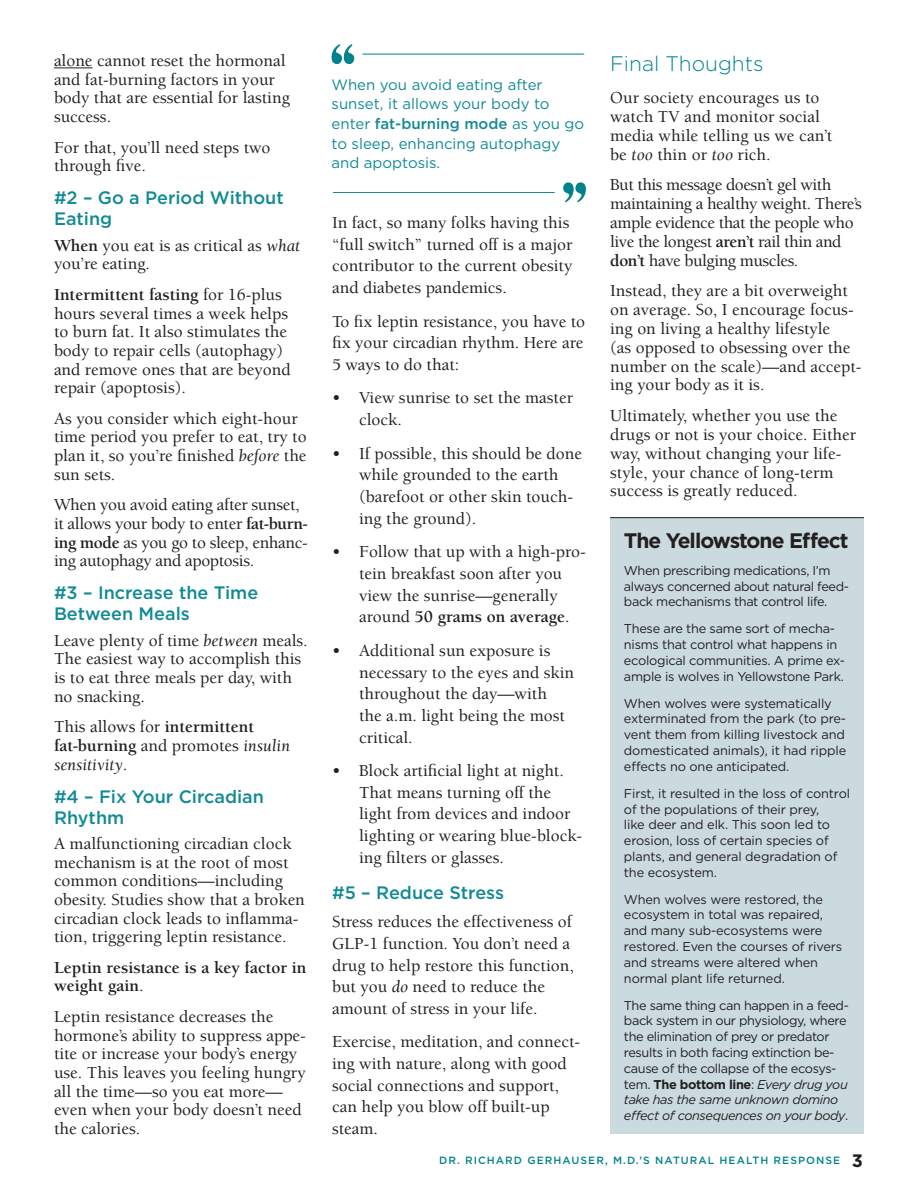
<style>
.page{position:relative;width:918px;height:1188px;background:#fff}
.page>*{position:absolute;margin:0;border:0;box-sizing:border-box;transform-origin:0 0}
.t1{font:700 21px "Gotham";letter-spacing:-.045em;color:#231f20}
.t2{font:300 21px "Gotham";color:#00828c}
.t3{font:500 18px/21px "Gotham";color:#118a96}
.t4{font:500 17.25px/18.6px "Berkeley Std";color:#231f20}
.t5{font:500 17.25px/18.8px "Berkeley Std";letter-spacing:-.025em;color:#231f20}
.t6{font:500 17.25px/18.6px "Berkeley Std";letter-spacing:-.02em;color:#231f20}
.t7{font:700 17.25px/18.6px "Berkeley Std";color:#231f20}
.t8{font:15px/19.6px "Gotham";color:#118a96}
.t9{font:12.75px/15.8px "Gotham";letter-spacing:-.02em;color:#231f20}
.t10{font:500 10.5px "Gotham";letter-spacing:.1em;color:#00828c}
.s1{font-weight:700}
.s2{font-weight:400;font-style:italic}
.s3{font-weight:500}
.s4{font-style:italic}
.s5{font-weight:700;font-size:18px;color:#231f20}
</style>
<div class="page">
<hr style="left:54px;top:67px;width:39px;height:1px;background:#231f20">
<svg style="left:332px;top:44px;width:22px;height:20px"></svg>
<hr style="left:362px;top:54px;width:222px;height:1px;background:#00828c">
<svg style="left:563px;top:182px;width:23px;height:20px"></svg>
<hr style="left:333px;top:192px;width:222px;height:1px;background:#00828c">
<div style="left:610px;top:517px;width:254px;height:617px;background:#cadadf"></div>
<hr style="left:610px;top:517px;width:254px;height:1px;background:#231f20">
<p class="t4" style="left:54px;top:52px;width:238px">alone cannot reset the hormonal and fat-burning factors in your body that are essential for lasting success.</p>
<p class="t4" style="left:54px;top:138px;width:218px">For that, you’ll need steps two through five.</p>
<p class="t3" style="left:54px;top:187px;width:231px">#2 – Go a Period Without<br>Eating</p>
<p class="t4" style="left:54px;top:236px;width:248px"><span class="s1">When</span> you eat is as critical as <span class="s2">what </span>you’re eating.</p>
<p class="t4" style="left:54px;top:286px;width:238px"><span class="s1">Intermittent fasting</span> for 16-plus hours several times a week helps to burn fat. It also stimulates the body to repair cells (autophagy) and remove ones that are beyond repair (apoptosis).</p>
<p class="t4" style="left:54px;top:409px;width:254px">As you consider which eight-hour time period you prefer to eat, try to plan it, so you’re finished <span class="s2">before</span> the sun sets.</p>
<p class="t6" style="left:54px;top:496px;width:255px">When you avoid eating after sunset, it allows your body to enter <span class="s1">fat-burn&shy;ing mode</span> as you go to sleep, enhanc&shy;ing autophagy and apoptosis.</p>
<p class="t3" style="left:54px;top:582px;width:206px">#3 – Increase the Time<br>Between Meals</p>
<p class="t4" style="left:54px;top:631px;width:255px">Leave plenty of time <span class="s2">between</span> meals.<br>The easiest way to accomplish this is to eat three meals per day, with no snacking.</p>
<p class="t4" style="left:54px;top:718px;width:238px">This allows for <span class="s1">intermittent fat-burning</span> and promotes <span class="s2">insulin sensitivity</span>.</p>
<p class="t3" style="left:54px;top:786px;width:212px">#4 – Fix Your Circadian<br>Rhythm</p>
<p class="t4" style="left:54px;top:835px;width:252px">A malfunctioning circadian clock mechanism is at the root of most common conditions—including obesity. Studies show that a broken circadian clock leads to inflamma&shy;tion, triggering leptin resistance.</p>
<p class="t7" style="left:54px;top:958px;width:254px">Leptin resistance is a key factor in weight gain<span class="s3">.</span></p>
<p class="t4" style="left:54px;top:1008px;width:254px">Leptin resistance decreases the hormone’s ability to suppress appe&shy;tite or increase your body’s energy use. This leaves you feeling hungry all the time—so you eat more— even when your body doesn’t need the calories.</p>
<p class="t8" style="left:332px;top:74px;width:254px">When you avoid eating after sunset, it allows your body to enter <span class="s3">fat-burning mode</span> as you go to sleep, enhancing autophagy and apoptosis.</p>
<p class="t4" style="left:332px;top:212px;width:242px;line-height:21.6px">In fact, so many folks having this “full switch” turned off is a major contributor to the current obesity and diabetes pandemics.</p>
<p class="t4" style="left:332px;top:311px;width:255px;line-height:21.6px;text-align:justify">To fix leptin resistance, you have to fix your circadian rhythm. Here are 5 ways to do that:</p>
<p class="t4" style="left:359px;top:388px;width:215px;line-height:21.6px;text-indent:-27px">• View sunrise to set the master clock.</p>
<p class="t4" style="left:359px;top:443px;width:225px;line-height:21.6px;text-indent:-27px">• If possible, this should be done while grounded to the earth (barefoot or other skin touch&shy;ing the ground).</p>
<p class="t4" style="left:359px;top:541px;width:228px;line-height:21.6px;text-indent:-27px">• Follow that up with a high-pro&shy;tein breakfast soon after you view the sunrise—generally around <span class="s1">50 grams on average</span>.</p>
<p class="t4" style="left:359px;top:640px;width:217px;line-height:21.6px;text-indent:-27px">• Additional sun exposure is necessary to the eyes and skin throughout the day—with<br>the a.m. light being the most critical.</p>
<p class="t4" style="left:359px;top:760px;width:225px;line-height:21.6px;text-indent:-27px">• Block artificial light at night.<br>That means turning off the light from devices and indoor lighting or wearing blue-block&shy;ing filters or glasses.</p>
<p class="t3" style="left:332px;top:882px;width:174px">#5 – Reduce Stress</p>
<p class="t4" style="left:332px;top:911px;width:243px;line-height:21.6px">Stress reduces the effectiveness of<br>GLP-1 function. You don’t need a drug to help restore this function, but you <span class="s2">do</span> need to reduce the amount of stress in your life.</p>
<p class="t4" style="left:332px;top:1032px;width:250px;line-height:21.6px">Exercise, meditation, and connect&shy;ing with nature, along with good social connections and support, can help you blow off built-up steam.</p>
<p class="t2" style="left:610px;top:50px;width:155px">Final Thoughts</p>
<p class="t4" style="left:610px;top:89px;width:224px">Our society encourages us to watch TV and monitor social media while telling us we can’t be <span class="s2">too</span> thin or <span class="s2">too</span> rich.</p>
<p class="t5" style="left:610px;top:176px;width:253px">But this message doesn’t gel with maintaining a healthy weight. There’s ample evidence that the people who live the longest <span class="s1">aren’t</span> rail thin and <span class="s1">don’t</span> have bulging muscles.</p>
<p class="t4" style="left:610px;top:282px;width:253px">Instead, they are a bit overweight on average. So, I encourage focus&shy;ing on living a healthy lifestyle<br>(as opposed to obsessing over the number on the scale)—and accept&shy;ing your body as it is.</p>
<p class="t4" style="left:610px;top:407px;width:247px">Ultimately, whether you use the drugs or not is your choice. Either way, without changing your life&shy;style, your chance of long-term success is greatly reduced.</p>
<p class="t1" style="left:624px;top:527px;width:226px">The Yellowstone Effect</p>
<p class="t9" style="left:624px;top:562px;width:227px">When prescribing medications, I’m always concerned about natural feed&shy;back mechanisms that control life.</p>
<p class="t9" style="left:624px;top:621px;width:223px">These are the same sort of mecha&shy;nisms that control what happens in ecological communities. A prime ex&shy;ample is wolves in Yellowstone Park.</p>
<p class="t9" style="left:624px;top:695px;width:224px">When wolves were systematically exterminated from the park (to pre&shy;vent them from killing livestock and domesticated animals), it had ripple effects no one anticipated.</p>
<p class="t9" style="left:624px;top:785px;width:228px">First, it resulted in the loss of control of the populations of their prey,<br>like deer and elk. This soon led to erosion, loss of certain species of plants, and general degradation of the ecosystem.</p>
<p class="t9" style="left:624px;top:891px;width:220px">When wolves were restored, the ecosystem in total was repaired, and many sub-ecosystems were restored. Even the courses of rivers and streams were altered when normal plant life returned.</p>
<p class="t9" style="left:624px;top:997px;width:226px">The same thing can happen in a feed&shy;back system in our physiology, where the elimination of prey or predator results in both facing extinction be&shy;cause of the collapse of the ecosys&shy;tem. <span class="s1">The bottom line</span>: <span class="s4">Every drug you take has the same unknown domino effect of consequences on your body</span>.</p>
<p class="t10" style="left:439px;top:1153px;width:425px">DR. RICHARD GERHAUSER, M.D.’S NATURAL HEALTH RESPONSE <span class="s5">3</span></p>
</div>
